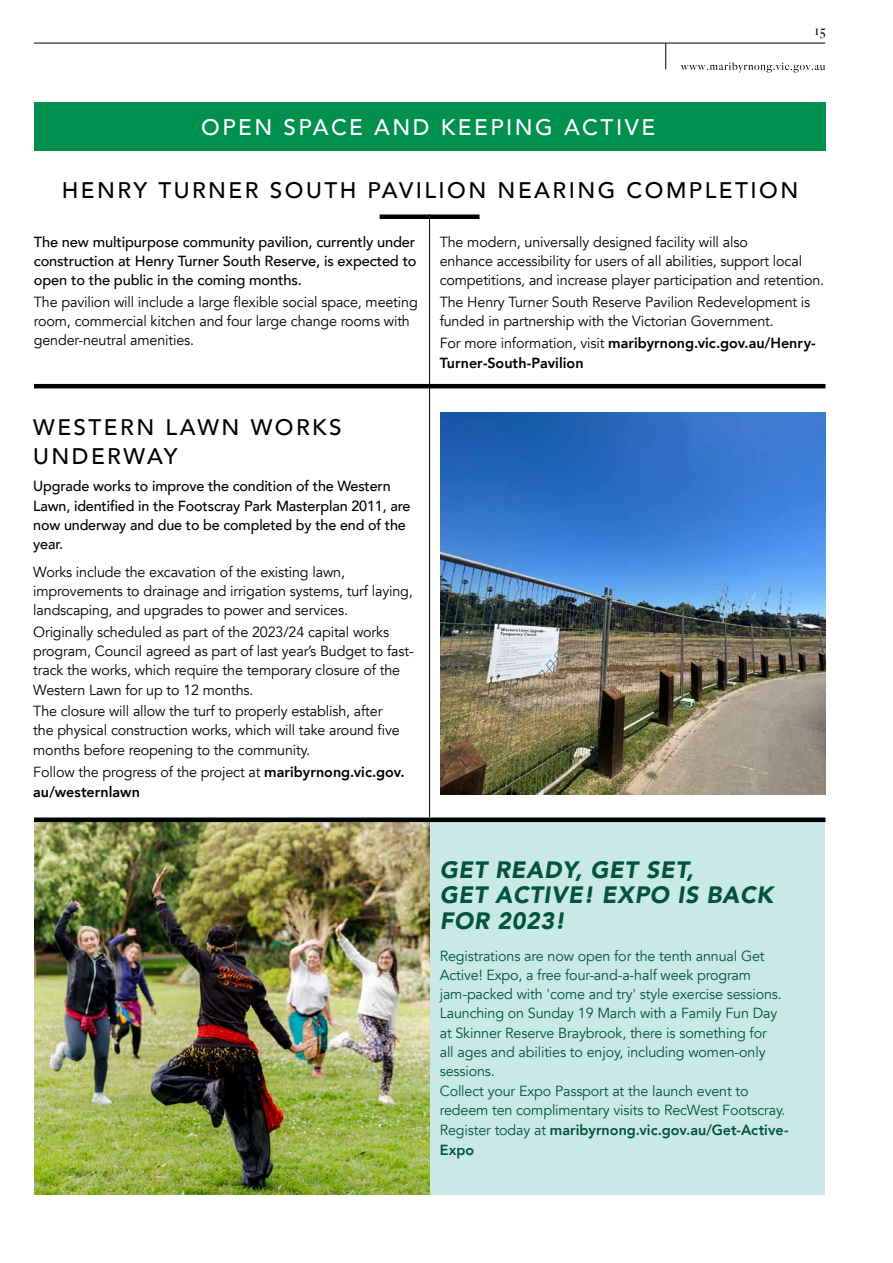
<style>
.page{position:relative;width:893px;height:1263px;background:#fff}
.page>*{position:absolute;margin:0;border:0;box-sizing:border-box;transform-origin:0 0}
.t1{font:italic 900 23.7px/25.2px "Avenir";letter-spacing:.03em;color:#00533d}
.t2{font:500 22.5px/28.5px "Avenir";letter-spacing:.11em;color:#000}
.t3{font:500 22.5px "Avenir";letter-spacing:.11em;color:#fff}
.t4{font:14.7px/19.4px "Avenir";letter-spacing:-.01em;color:#000}
.t5{font:14.7px/19.4px "Avenir";letter-spacing:-.01em;color:#00533d}
.t6{font:500 14.7px/19.4px "Avenir";letter-spacing:-.01em;color:#000;text-align:justify}
.t7{font:800 14.7px/20px "Avenir";letter-spacing:.005em;color:#000}
.t8{font:500 13.5px "Big Caslon";color:#000}
.s1{font-weight:400}
.s2{font-weight:800}
</style>
<div class="page">
<hr style="left:429px;top:214px;width:1px;height:616px;background:#000">
<div style="left:34px;top:817px;width:791px;height:378px;background:#c9e9e6"></div>
<img style="left:34px;top:822px;width:395px;height:373px">
<svg style="left:665px;top:44px;width:1px;height:25px"></svg>
<hr style="left:34px;top:43px;width:791px;height:1px;background:#000">
<svg style="left:680px;top:62px;width:145px;height:11px"></svg>
<div style="left:34px;top:102px;width:791px;height:48px;background:#00904d"></div>
<div style="left:380px;top:214px;width:99px;height:5px;background:#000"></div>
<img style="left:440px;top:412px;width:385px;height:382px">
<hr style="left:34px;top:384px;width:791px;height:4px;background:#000">
<div style="left:34px;top:817px;width:791px;height:5px;background:#000"></div>
<h2 class="t3" style="left:201px;top:108px;width:455px">OPEN SPACE AND KEEPING ACTIVE</h2>
<p class="t8" style="left:815px;top:19px;width:12px">15</p>
<h2 class="t2" style="left:62px;top:175px;width:738px">HENRY TURNER SOUTH PAVILION NEARING COMPLETION</h2>
<p class="t6" style="left:34px;top:231px;width:384px">The new multipurpose community pavilion, currently under construction at Henry Turner South Reserve, is expected to open to the public in the coming months.</p>
<p class="t4" style="left:34px;top:292px;width:385px">The pavilion will include a large flexible social space, meeting room, commercial kitchen and four large change rooms with gender-neutral amenities.</p>
<p class="t4" style="left:440px;top:232px;width:386px">The modern, universally designed facility will also<br>enhance accessibility for users of all abilities, support local competitions, and increase player participation and retention.</p>
<p class="t4" style="left:440px;top:292px;width:372px">The Henry Turner South Reserve Pavilion Redevelopment is funded in partnership with the Victorian Government.</p>
<p class="t7" style="left:440px;top:333px;width:377px"><span class="s1">For more information, visit</span> maribyrnong.vic.gov.au/Henry-<br>Turner-South-Pavilion</p>
<h2 class="t2" style="left:33px;top:412px;width:310px">WESTERN LAWN WORKS<br>UNDERWAY</h2>
<p class="t6" style="left:33px;top:476px;width:379px;text-align:left">Upgrade works to improve the condition of the Western Lawn, identified in the Footscray Park Masterplan 2011, are now underway and due to be completed by the end of the year.</p>
<p class="t4" style="left:33px;top:562px;width:381px">Works include the excavation of the existing lawn, improvements to drainage and irrigation systems, turf laying, landscaping, and upgrades to power and services.</p>
<p class="t4" style="left:33px;top:622px;width:382px">Originally scheduled as part of the 2023/24 capital works program, Council agreed as part of last year’s Budget to fast&shy;track the works, which require the temporary closure of the Western Lawn for up to 12 months.</p>
<p class="t4" style="left:33px;top:702px;width:368px">The closure will allow the turf to properly establish, after the physical construction works, which will take around five months before reopening to the community.</p>
<p class="t7" style="left:33px;top:761px;width:373px"><span class="s1">Follow the progress of the project at</span> maribyrnong.vic.gov. au/westernlawn</p>
<h1 class="t1" style="left:440px;top:857px;width:335px">GET READY, GET SET,<br>GET ACTIVE! EXPO IS BACK<br>FOR 2023!</h1>
<p class="t5" style="left:440px;top:946px;width:350px">Registrations are now open for the tenth annual Get Active! Expo, a free four-and-a-half week program jam-packed with 'come and try' style exercise sessions.<br>Launching on Sunday 19 March with a Family Fun Day at Skinner Reserve Braybrook, there is something for<br>all ages and abilities to enjoy, including women-only sessions.<br>Collect your Expo Passport at the launch event to redeem ten complimentary visits to RecWest Footscray.<br>Register today at <span class="s2">maribyrnong.vic.gov.au/Get-Active-Expo</span></p>
</div>
